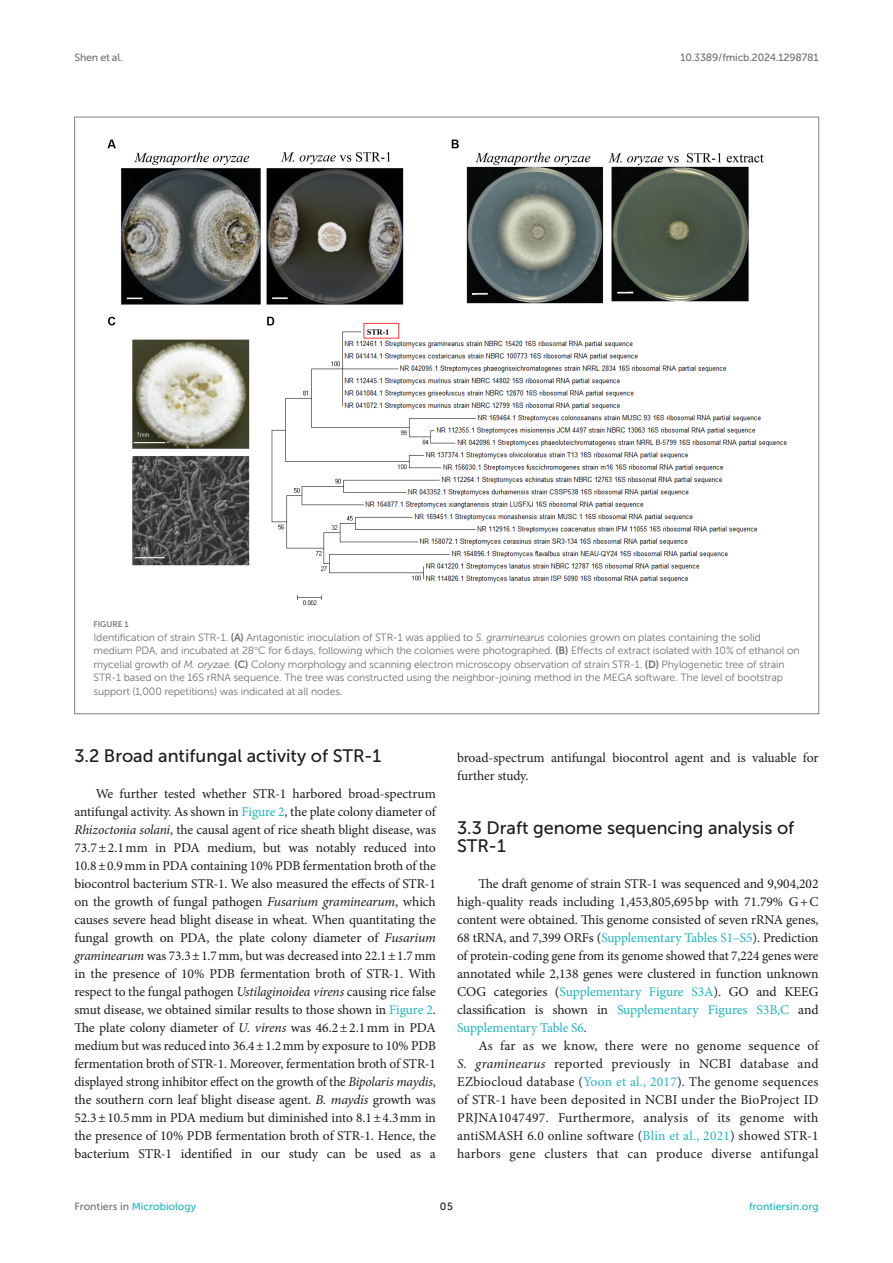
<style>
.page{position:relative;width:893px;height:1263px;background:#fff}
.page>*{position:absolute;margin:0;border:0;box-sizing:border-box;transform-origin:0 0}
.HEAD_2{font:18px/18px "Museo Sans 500";color:#1b1c1b}
.TEXT_FLUSH{font:13.5px/18px "Minion Pro";letter-spacing:-.005em;color:#1b1c1b;text-align:justify}
.TEXT{font:13.5px/18px "Minion Pro";letter-spacing:.015em;color:#1b1c1b;text-align:justify}
.FIG_LEG{font:10.5px/13.5px "Museo Sans 300";letter-spacing:-.01em;color:#706f70}
.t1{font:10.5px "Museo Sans 500";color:#1db5c3}
.t2{font:10.5px "Museo Sans 500";letter-spacing:-.015em;color:#706f70}
.t3{font:10.5px "Museo Sans 500";color:#1b1c1b}
.FIG_HD{font:8.25px "Museo Sans 700";letter-spacing:-.01em;color:#7e7f7f}
.s1{font-family:"Museo Sans 700"}
.s2{font-style:italic}
.s3{font-family:"STIX"}
.s4{color:#1db5c3}
.s5{color:#706f70}
</style>
<div class="page">
<img style="left:107px;top:139px;width:680px;height:467px">
<p class="t2" style="left:74px;top:51px;width:50px">Shen et al.</p>
<p class="t2" style="left:680px;top:51px;width:140px">10.3389/fmicb.2024.1298781</p>
<p class="FIG_HD" style="left:94px;top:620px;width:37px">FIGURE 1</p>
<p class="FIG_LEG" style="left:94px;top:630px;width:708px">Identification of strain STR-1. <span class="s1">(A)</span> Antagonistic inoculation of STR-1 was applied to <span class="s2">S. graminearus</span> colonies grown on plates containing the solid medium PDA, and incubated at 28<span class="s3">°</span>C for 6 days, following which the colonies were photographed. <span class="s1">(B)</span> Effects of extract isolated with 10% of ethanol on mycelial growth of <span class="s2">M. oryzae</span>. <span class="s1">(C)</span> Colony morphology and scanning electron microscopy observation of strain STR-1. <span class="s1">(D)</span> Phylogenetic tree of strain STR-1 based on the 16S rRNA sequence. The tree was constructed using the neighbor-joining method in the MEGA software. The level of bootstrap support (1,000 repetitions) was indicated at all nodes.</p>
<p class="HEAD_2" style="left:74px;top:747px;width:309px">3.2 Broad antifungal activity of STR-1</p>
<p class="TEXT_FLUSH" style="left:74px;top:785px;width:363px;text-indent:21px">We further tested whether STR-1 harbored broad-spectrum antifungal activity. As shown in <span class="s4">Figure 2</span>, the plate colony diameter of <span class="s2">Rhizoctonia solani</span>, the causal agent of rice sheath blight disease, was 73.7±2.1mm in PDA medium, but was notably reduced into 10.8±0.9mm in PDA containing 10% PDB fermentation broth of the biocontrol bacterium STR-1. We also measured the effects of STR-1 on the growth of fungal pathogen <span class="s2">Fusarium graminearum</span>, which causes severe head blight disease in wheat. When quantitating the fungal growth on PDA, the plate colony diameter of <span class="s2">Fusarium graminearum</span> was 73.3±1.7mm, but was decreased into 22.1±1.7mm in the presence of 10% PDB fermentation broth of STR-1. With respect to the fungal pathogen <span class="s2">Ustilaginoidea virens</span> causing rice false smut disease, we obtained similar results to those shown in <span class="s4">Figure 2</span>.<br>The plate colony diameter of <span class="s2">U. virens</span> was 46.2±2.1mm in PDA medium but was reduced into 36.4±1.2mm by exposure to 10% PDB fermentation broth of STR-1. Moreover, fermentation broth of STR-1 displayed strong inhibitor effect on the growth of the <span class="s2">Bipolaris maydis</span>, the southern corn leaf blight disease agent. <span class="s2">B. maydis</span> growth was 52.3±10.5mm in PDA medium but diminished into 8.1±4.3mm in the presence of 10% PDB fermentation broth of STR-1. Hence, the bacterium STR-1 identified in our study can be used as a</p>
<p class="TEXT_FLUSH" style="left:457px;top:749px;width:363px">broad-spectrum antifungal biocontrol agent and is valuable for further study.</p>
<p class="HEAD_2" style="left:457px;top:819px;width:339px">3.3 Draft genome sequencing analysis of<br>STR-1</p>
<p class="TEXT_FLUSH" style="left:457px;top:875px;width:363px;text-indent:21px">The draft genome of strain STR-1 was sequenced and 9,904,202 high-quality reads including 1,453,805,695bp with 71.79% G+C content were obtained. This genome consisted of seven rRNA genes, 68 tRNA, and 7,399 ORFs (<span class="s4">Supplementary Tables S1–S5</span>). Prediction of protein-coding gene from its genome showed that 7,224 genes were annotated while 2,138 genes were clustered in function unknown COG categories (<span class="s4">Supplementary Figure S3A</span>). GO and KEEG classification is shown in <span class="s4">Supplementary Figures S3B,C</span> and <span class="s4">Supplementary Table S6</span>.</p>
<p class="TEXT" style="left:457px;top:1037px;width:363px;text-indent:21px">As far as we know, there were no genome sequence of <span class="s2">S. graminearus</span> reported previously in NCBI database and EZbiocloud database (<span class="s4">Yoon et al., 2017</span>). The genome sequences of STR-1 have been deposited in NCBI under the BioProject ID PRJNA1047497. Furthermore, analysis of its genome with antiSMASH 6.0 online software (<span class="s4">Blin et al., 2021</span>) showed STR-1 harbors gene clusters that can produce diverse antifungal</p>
<p class="t1" style="left:74px;top:1200px;width:123px"><span class="s5">Frontiers in</span> Microbiology</p>
<p class="t3" style="left:440px;top:1200px;width:14px">05</p>
<p class="t1" style="left:749px;top:1200px;width:71px">frontiersin.org</p>
</div>
